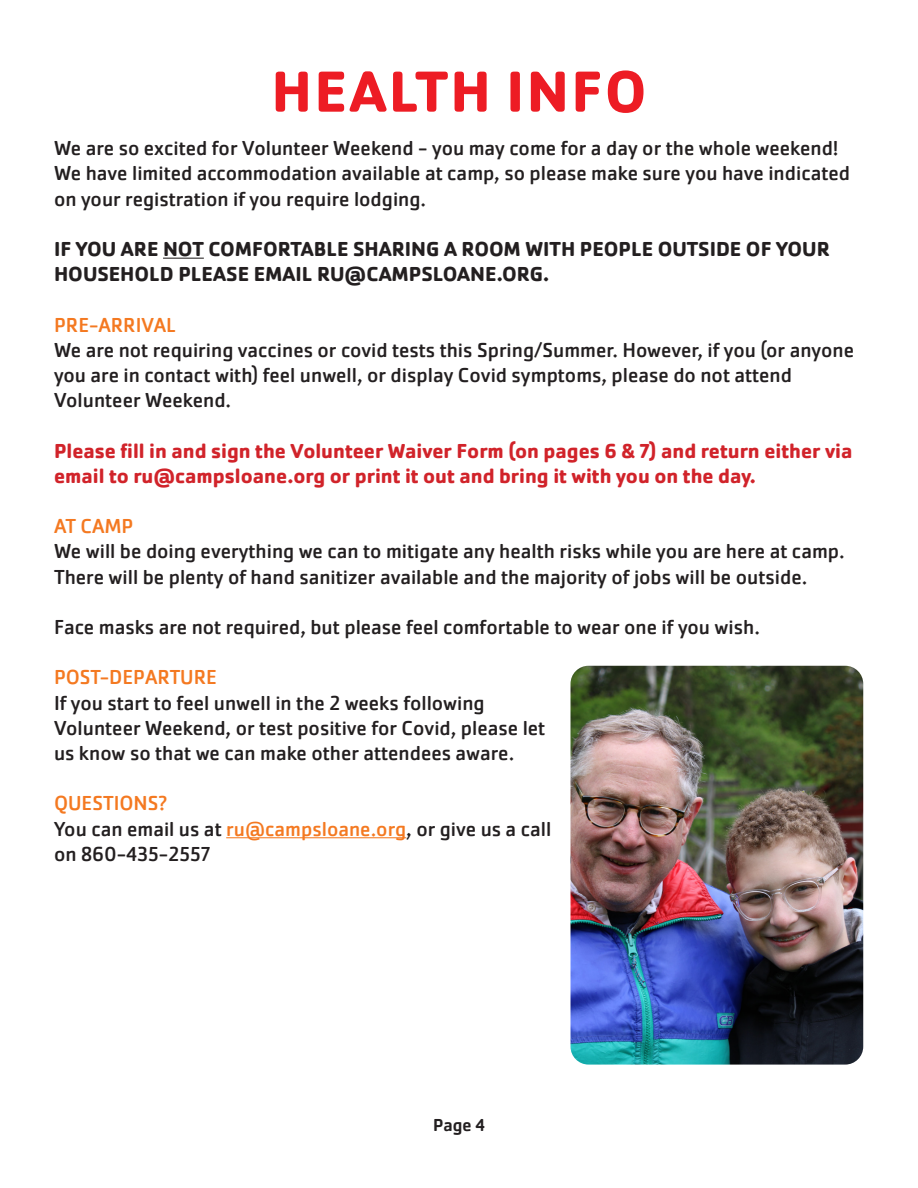
<style>
.page{position:relative;width:918px;height:1188px;background:#fff}
.page>*{position:absolute;margin:0;border:0;box-sizing:border-box;transform-origin:0 0}
.t1{font:700 60px "Cachet Pro";letter-spacing:.035em;color:#ed1c24}
.t2{font:21px/25.2px "Cachet Pro";color:#231f20}
.t3{font:700 21px/25.2px "Cachet Pro";color:#d1232a}
.t4{font:700 21px/25.2px "Cachet Pro";color:#231f20}
.t5{font:21px "Cachet Pro";color:#f47921}
.t6{font:500 18px "Cachet Pro";color:#231f20}
.s1{color:#f47921}
</style>
<div class="page">
<hr style="left:163px;top:258px;width:41px;height:1px;background:#231f20">
<hr style="left:226px;top:837px;width:180px;height:1px;background:#f47921">
<img style="left:571px;top:666px;width:292px;height:399px">
<p class="t1" style="left:271px;top:54px;width:377px">HEALTH INFO</p>
<p class="t2" style="left:54px;top:136px;width:798px">We are so excited for Volunteer Weekend - you may come for a day or the whole weekend!<br>We have limited accommodation available at camp, so please make sure you have indicated on your registration if you require lodging.</p>
<p class="t4" style="left:54px;top:236px;width:777px">IF YOU ARE NOT COMFORTABLE SHARING A ROOM WITH PEOPLE OUTSIDE OF YOUR<br>HOUSEHOLD PLEASE EMAIL RU@CAMPSLOANE.ORG.</p>
<p class="t5" style="left:54px;top:312px;width:123px">PRE-ARRIVAL</p>
<p class="t2" style="left:54px;top:338px;width:802px">We are not requiring vaccines or covid tests this Spring/Summer. However, if you (or anyone you are in contact with) feel unwell, or display Covid symptoms, please do not attend<br>Volunteer Weekend.</p>
<p class="t3" style="left:54px;top:438px;width:800px">Please fill in and sign the Volunteer Waiver Form (on pages 6 &amp; 7) and return either via email to ru@campsloane.org or print it out and bring it with you on the day.</p>
<p class="t5" style="left:54px;top:514px;width:81px">AT CAMP</p>
<p class="t2" style="left:54px;top:539px;width:792px">We will be doing everything we can to mitigate any health risks while you are here at camp.<br>There will be plenty of hand sanitizer available and the majority of jobs will be outside.</p>
<p class="t2" style="left:54px;top:615px;width:708px">Face masks are not required, but please feel comfortable to wear one if you wish.</p>
<p class="t5" style="left:54px;top:665px;width:164px">POST-DEPARTURE</p>
<p class="t2" style="left:54px;top:690px;width:493px">If you start to feel unwell in the 2 weeks following<br>Volunteer Weekend, or test positive for Covid, please let us know so that we can make other attendees aware.</p>
<p class="t5" style="left:54px;top:791px;width:115px">QUESTIONS?</p>
<p class="t2" style="left:54px;top:816px;width:499px">You can email us at <span class="s1">ru@campsloane.org</span>, or give us a call on 860-435-2557</p>
<p class="t6" style="left:433px;top:1114px;width:53px">Page 4</p>
</div>
